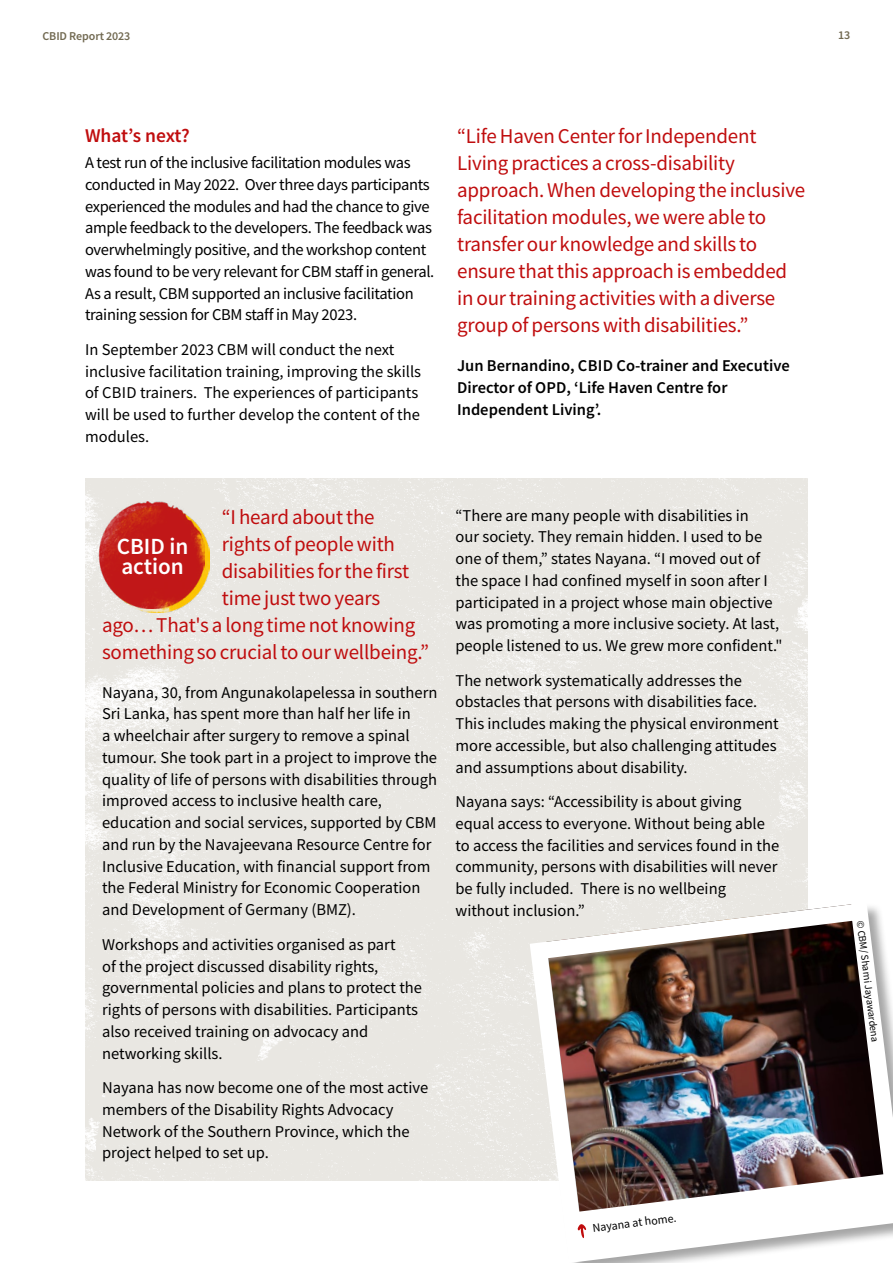
<style>
.page{position:relative;width:893px;height:1263px;background:#fff}
.page>*{position:absolute;margin:0;border:0;box-sizing:border-box;transform-origin:0 0}
.H3_-_CBID_in_action{font:600 23.1px/20.2px "Source Sans Pro";color:#fff}
.p_-_pull_quote{font:21px/27px "Source Sans Pro";letter-spacing:-.01em;color:#c00d0e}
.H3_-_sub_heading{font:600 19.5px "Source Sans Pro";letter-spacing:-.005em;color:#c00d0e}
.p_-_body_text{font:16.5px/21.8px "Source Sans Pro";color:#000}
.p_-_body_text-2{font:16.5px/21.8px "Source Sans Pro";letter-spacing:-.02em;color:#000}
.p_-_body_text-3{font:600 16.5px/21.8px "Source Sans Pro";color:#000}
.t1{font:600 12px "Source Sans Pro";letter-spacing:-.01em;color:#716951}
.p_caption{font:12px "Source Sans Pro";color:#000}
.p_-_copyright{font:10.5px "Source Sans Pro";color:#000}
</style>
<div class="page">
<div style="left:85px;top:478px;width:723px;height:702px;background:#e9e7e2"></div>
<img style="left:103px;top:506px;width:106px;height:107px">
<img style="left:98px;top:502px;width:106px;height:106px">
<img style="left:531px;top:903px;width:362px;height:278px">
<svg style="left:563px;top:1173px;width:330px;height:90px"></svg>
<p class="t1" style="left:43px;top:28px;width:89px">CBID Report 2023</p>
<p class="t1" style="left:838px;top:27px;width:14px">13</p>
<h3 class="H3_-_sub_heading" style="left:85px;top:123px;width:106px">What’s next?</h3>
<p class="p_-_body_text-2" style="left:85px;top:152px;width:351px">A test run of the inclusive facilitation modules was conducted in May 2022. Over three days participants experienced the modules and had the chance to give ample feedback to the developers. The feedback was overwhelmingly positive, and the workshop content was found to be very relevant for CBM staff in general.<br>As a result, CBM supported an inclusive facilitation training session for CBM staff in May 2023.</p>
<p class="p_-_body_text" style="left:85px;top:338px;width:338px">In September 2023 CBM will conduct the next inclusive facilitation training, improving the skills of C B I D trainers. The experiences of participants will be used to further develop the content of the modules.</p>
<p class="p_-_pull_quote" style="left:457px;top:123px;width:350px">“Life Haven Center for Independent Living practices a cross-disability approach. When developing the inclusive facilitation modules, we were able to transfer our knowledge and skills to ensure that this approach is embedded in our training activities with a diverse group of persons with disabilities.”</p>
<p class="p_-_body_text-3" style="left:457px;top:355px;width:334px">Jun Bernandino, C B I D Co-trainer and Executive<br>Director of OPD, ‘Life Haven Centre for<br>Independent Living’.</p>
<p class="p_-_pull_quote" style="left:222px;top:503px;width:154px">“I heard about the</p>
<p class="p_-_pull_quote" style="left:222px;top:530px;width:175px">rights of people with</p>
<p class="p_-_pull_quote" style="left:222px;top:557px;width:189px">disabilities for the first</p>
<p class="p_-_pull_quote" style="left:222px;top:584px;width:160px">time just two years</p>
<p class="p_-_pull_quote" style="left:102px;top:611px;width:315px">ago… That's a long time not knowing</p>
<p class="p_-_pull_quote" style="left:102px;top:638px;width:329px">something so crucial to our wellbeing.”</p>
<p class="p_-_body_text" style="left:102px;top:681px;width:337px">Nayana, 30, from Angunakolapelessa in southern Sri Lanka, has spent more than half her life in<br>a wheelchair after surgery to remove a spinal tumour. She took part in a project to improve the quality of life of persons with disabilities through improved access to inclusive health care, education and social services, supported by CBM and run by the Navajeevana Resource Centre for Inclusive Education, with financial support from the Federal Ministry for Economic Cooperation and Development of Germany (BMZ).</p>
<p class="p_-_body_text" style="left:102px;top:933px;width:322px">Workshops and activities organised as part<br>of the project discussed disability rights, governmental policies and plans to protect the rights of persons with disabilities. Participants also received training on advocacy and networking skills.</p>
<p class="p_-_body_text" style="left:102px;top:1076px;width:328px">Nayana has now become one of the most active members of the Disability Rights Advocacy Network of the Southern Province, which the project helped to set up.</p>
<p class="H3_-_CBID_in_action" style="left:117px;top:536px;width:73px">C B ID in action</p>
<p class="p_-_body_text" style="left:455px;top:504px;width:329px">“There are many people with disabilities in<br>our society. They remain hidden. I used to be one of them,” states Nayana. “I moved out of the space I had confined myself in soon after I participated in a project whose main objective was promoting a more inclusive society. At last, people listened to us. We grew more confident."</p>
<p class="p_-_body_text" style="left:455px;top:669px;width:325px">The network systematically addresses the obstacles that persons with disabilities face.<br>This includes making the physical environment more accessible, but also challenging attitudes and assumptions about disability.</p>
<p class="p_-_body_text" style="left:455px;top:791px;width:325px">Nayana says: “Accessibility is about giving equal access to everyone. Without being able to access the facilities and services found in the community, persons with disabilities will never be fully included. There is no wellbeing without inclusion.”</p>
<p class="p_caption" style="left:592px;top:1220px;width:86px;rotate:-7deg">Nayana at home.</p>
<p class="p_-_copyright" style="left:867px;top:920px;width:124px;rotate:83deg">© CBM/ Sharni Jayawardena</p>
</div>
